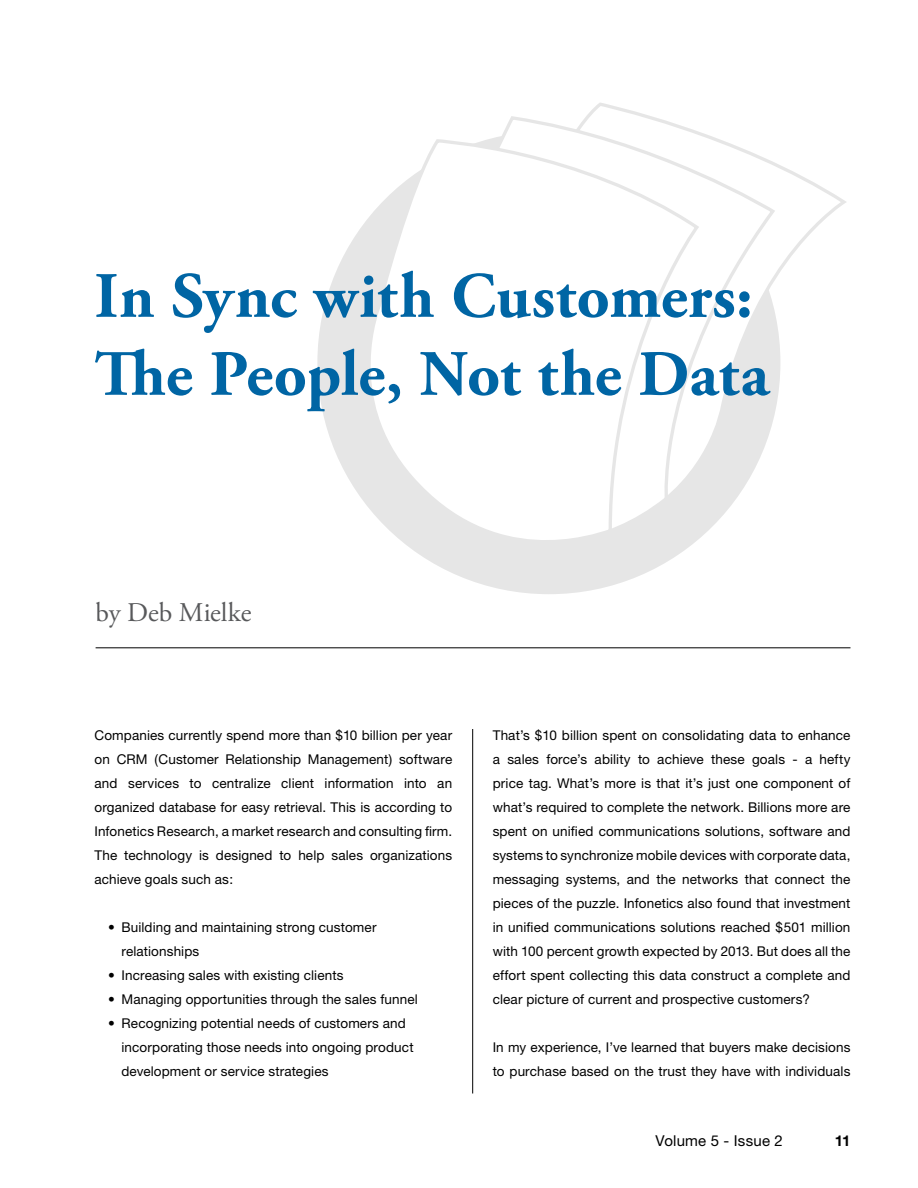
<style>
.page{position:relative;width:918px;height:1188px;background:#fff}
.page>*{position:absolute;margin:0;border:0;box-sizing:border-box;transform-origin:0 0}
.t1{font:700 64.5px/78px "Adobe Garamond Pro";color:#0065a4}
.t2{font:27px "Adobe Garamond Pro";letter-spacing:-.005em;color:#58595b}
.t3{font:15px "Helvetica Neue";letter-spacing:.015em;color:#000}
.t4{font:700 15px "Helvetica Neue";color:#000}
.t5{font:13.5px/24px "Helvetica Neue";letter-spacing:.01em;color:#000}
</style>
<div class="page">
<hr style="left:96px;top:648px;width:754px;height:1px;background:#000">
<div style="left:317px;top:131px;width:463px;height:463px;background:#e6e6e6;border-radius:50%"></div>
<svg style="left:588px;top:103px;width:258px;height:303px"></svg>
<svg style="left:502px;top:114px;width:274px;height:424px"></svg>
<svg style="left:337px;top:136px;width:363px;height:435px"></svg>
<hr style="left:472px;top:729px;width:1px;height:365px;background:#000">
<h1 class="t1" style="left:94px;top:259px;width:676px">In Sync with Customers:<br>The People, Not the Data</h1>
<h2 class="t2" style="left:96px;top:596px;width:157px">by Deb Mielke</h2>
<p class="t5" style="left:94px;top:723px;width:359px;text-align:justify">Companies currently spend more than $10 billion per year on CRM (Customer Relationship Management) software and services to centralize client information into an organized database for easy retrieval. This is according to Infonetics Research, a market research and consulting firm.<br>The technology is designed to help sales organizations achieve goals such as:</p>
<p class="t5" style="left:122px;top:915px;width:257px;text-indent:-14px">• Building and maintaining strong customer relationships</p>
<p class="t5" style="left:108px;top:963px;width:237px">• Increasing sales with existing clients</p>
<p class="t5" style="left:108px;top:987px;width:311px">• Managing opportunities through the sales funnel</p>
<p class="t5" style="left:122px;top:1011px;width:294px;text-indent:-14px">• Recognizing potential needs of customers and incorporating those needs into ongoing product development or service strategies</p>
<p class="t5" style="left:493px;top:723px;width:359px;text-align:justify">That’s $10 billion spent on consolidating data to enhance a sales force’s ability to achieve these goals - a hefty price tag. What’s more is that it’s just one component of what’s required to complete the network. Billions more are spent on unified communications solutions, software and systems to synchronize mobile devices with corporate data, messaging systems, and the networks that connect the pieces of the puzzle. Infonetics also found that investment in unified communications solutions reached $501 million with 100 percent growth expected by 2013. But does all the effort spent collecting this data construct a complete and clear picture of current and prospective customers?</p>
<p class="t5" style="left:493px;top:1035px;width:359px">In my experience, I’ve learned that buyers make decisions to purchase based on the trust they have with individuals</p>
<p class="t3" style="left:656px;top:1132px;width:129px">Volume 5 - Issue 2</p>
<p class="t4" style="left:835px;top:1131px;width:17px">11</p>
</div>
